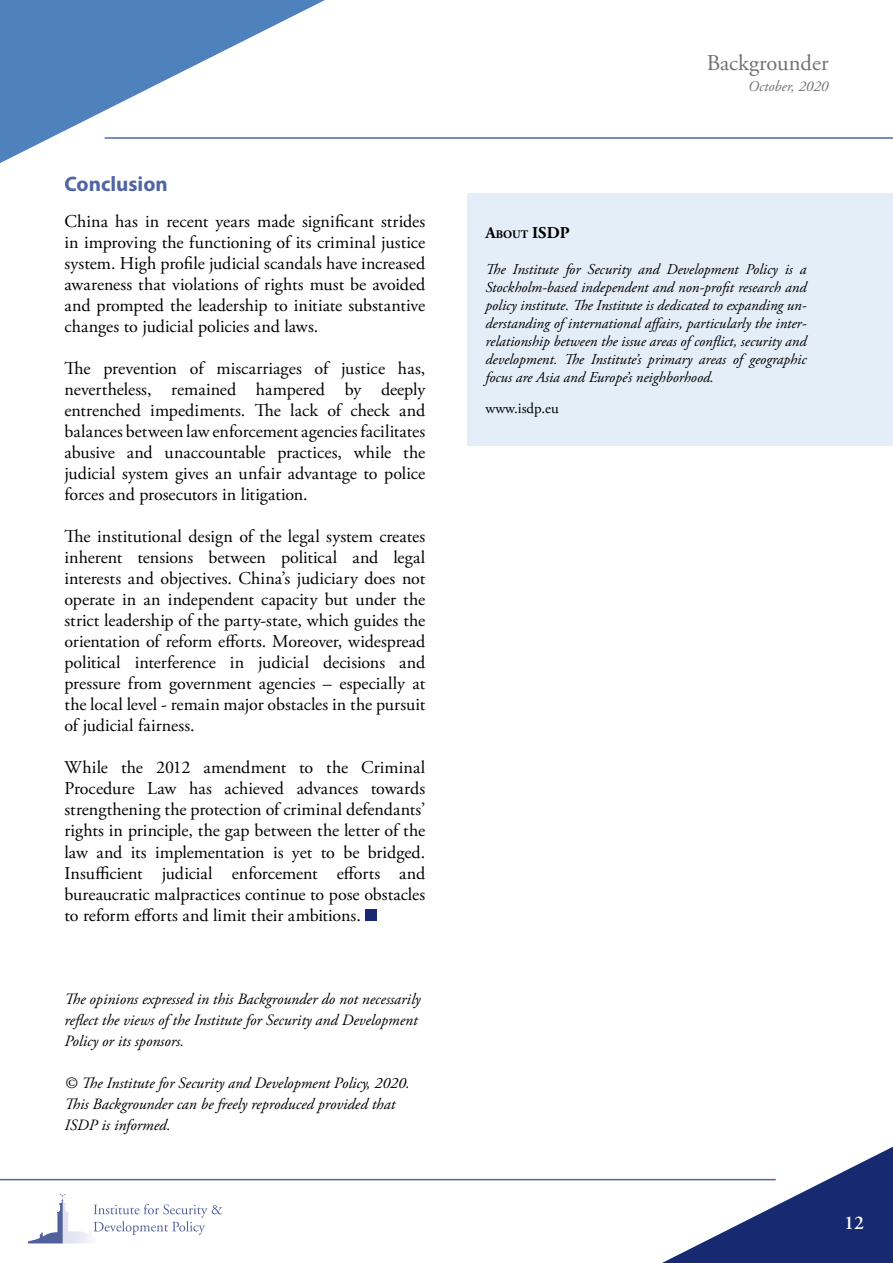
<style>
.page{position:relative;width:893px;height:1263px;background:#fff}
.page>*{position:absolute;margin:0;border:0;box-sizing:border-box;transform-origin:0 0}
.t1{font:22.5px "Adobe Garamond Pro";color:#707172}
.t2{font:700 21px "Myriad Pro";color:#5065a6}
.t3{font:600 19.5px "Adobe Garamond Pro";color:#fff}
.t4{font:18px/21px "Adobe Garamond Pro";letter-spacing:-.005em;color:#000;text-align:justify}
.t5{font:700 16.5px "Adobe Garamond Pro";color:#000}
.t6{font:italic 15.75px/21px "Adobe Garamond Pro";color:#000}
.t7{font:italic 15px/18px "Adobe Garamond Pro";color:#000;text-align:justify}
.t8{font:italic 15px "Adobe Garamond Pro";color:#707172}
.t9{font:15px "Adobe Garamond Pro";color:#000}
.s1{font-size:11.55px}
</style>
<div class="page">
<hr style="left:105px;top:137px;width:788px;height:2px;background:#5066a7">
<svg style="left:0;top:0;width:350px;height:163px"></svg>
<svg style="left:637px;top:1146px;width:256px;height:117px"></svg>
<hr style="left:0;top:1179px;width:776px;height:1px;background:#5066a7">
<svg style="left:28px;top:1194px;width:38px;height:49px"></svg>
<svg style="left:94px;top:1204px;width:128px;height:31px"></svg>
<div style="left:365px;top:909px;width:12px;height:11px;background:#172970"></div>
<div style="left:467px;top:194px;width:426px;height:252px;background:#e4eef8"></div>
<p class="t2" style="left:64px;top:170px;width:105px">Conclusion</p>
<p class="t4" style="left:64px;top:212px;width:362px">China has in recent years made significant strides in improving the functioning of its criminal justice system. High profile judicial scandals have increased awareness that violations of rights must be avoided and prompted the leadership to initiate substantive changes to judicial policies and laws.</p>
<p class="t4" style="left:64px;top:359px;width:362px">The prevention of miscarriages of justice has, nevertheless, remained hampered by deeply entrenched impediments. The lack of check and balances between law enforcement agencies facilitates abusive and unaccountable practices, while the judicial system gives an unfair advantage to police forces and prosecutors in litigation.</p>
<p class="t4" style="left:64px;top:527px;width:362px">The institutional design of the legal system creates inherent tensions between political and legal interests and objectives. China’s judiciary does not operate in an independent capacity but under the strict leadership of the party-state, which guides the orientation of reform efforts. Moreover, widespread political interference in judicial decisions and pressure from government agencies – especially at the local level - remain major obstacles in the pursuit of judicial fairness.</p>
<p class="t4" style="left:64px;top:758px;width:362px">While the 2012 amendment to the Criminal Procedure Law has achieved advances towards strengthening the protection of criminal defendants’ rights in principle, the gap between the letter of the law and its implementation is yet to be bridged.<br>Insufficient judicial enforcement efforts and bureaucratic malpractices continue to pose obstacles to reform efforts and limit their ambitions.</p>
<p class="t6" style="left:64px;top:989px;width:358px">The opinions expressed in this Backgrounder do not necessarily reflect the views of the Institute for Security and Development<br>Policy or its sponsors.</p>
<p class="t6" style="left:64px;top:1073px;width:347px">© The Institute for Security and Development Policy, 2020.<br>This Backgrounder can be freely reproduced provided that<br>ISDP is informed.</p>
<p class="t1" style="left:707px;top:50px;width:123px">Backgrounder</p>
<p class="t8" style="left:748px;top:78px;width:82px">October, 2020</p>
<p class="t5" style="left:485px;top:223px;width:86px">A<span class="s1">bout</span> ISDP</p>
<p class="t7" style="left:485px;top:260px;width:323px">The Institute for Security and Development Policy is a Stockholm-based independent and non-profit research and policy institute. The Institute is dedicated to expanding un&shy;derstanding of international affairs, particularly the inter&shy;relationship between the issue areas of conflict, security and development. The Institute’s primary areas of geographic focus are Asia and Europe’s neighborhood.</p>
<p class="t9" style="left:485px;top:400px;width:75px">www.isdp.eu</p>
<p class="t3" style="left:844px;top:1211px;width:21px">12</p>
</div>
